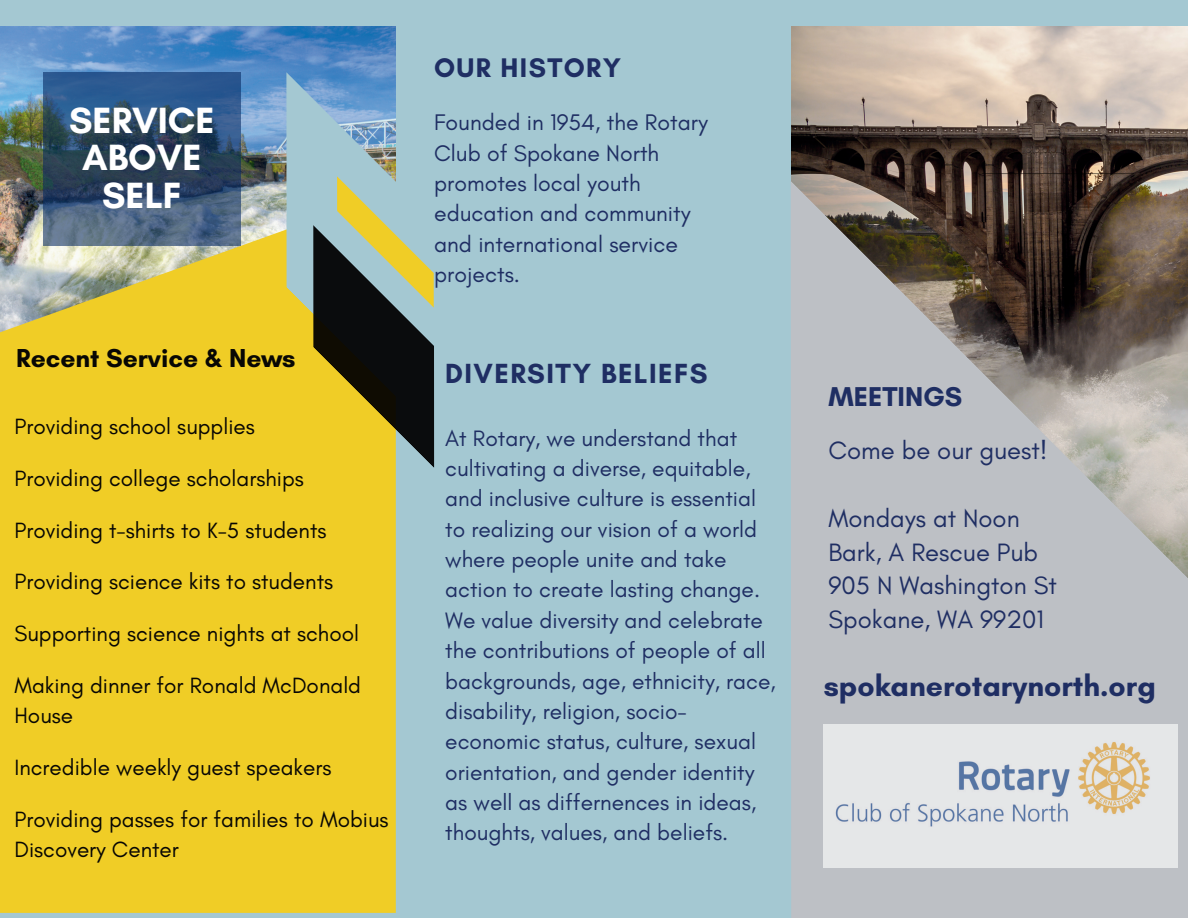
<style>
.page{position:relative;width:1188px;height:918px;background:#a4c8d2}
.page>*{position:absolute;margin:0;border:0;box-sizing:border-box;transform-origin:0 0}
.t1{font:700 37.2px/37.2px "Glacial Indifference";color:#fff;text-align:center}
.t2{font:700 30.15px "Glacial Indifference";color:#1f2e63}
.t3{font:700 28.2px "Glacial Indifference";letter-spacing:.05em;color:#1f2e63}
.t4{font:700 27.75px "Glacial Indifference";color:#1f2e63}
.t5{font:700 27.45px "Glacial Indifference";letter-spacing:.05em;color:#1f2e63}
.t6{font:700 26.4px "Glacial Indifference";color:#080704}
.t7{font:25.65px/33.8px "Glacial Indifference";color:#1f2e63}
.t8{font:22.95px/30.5px "Glacial Indifference";color:#1f2e63}
.t9{font:22.8px/30.3px "Glacial Indifference";color:#1f2e63}
.t10{font:22.5px/30.3px "Glacial Indifference";color:#080704}
</style>
<div class="page">
<img style="left:791px;top:26px;width:397px;height:155px">
<svg style="left:791px;top:181px;width:397px;height:737px;fill:#bdc0c5"></svg>
<hr style="left:982px;top:173px;width:152px;height:1px;background:#000">
<img style="left:0;top:26px;width:396px;height:164px">
<div style="left:0;top:190px;width:396px;height:723px;background:#f0cd26"></div>
<svg style="left:43px;top:72px;width:197px;height:173px"></svg>
<svg style="left:286px;top:72px;width:148px;height:396px"></svg>
<img style="left:824px;top:724px;width:354px;height:144px">
<h1 class="t1" style="left:69px;top:102px;width:147px">SERVICE<br>ABOVE<br>SELF</h1>
<p class="t6" style="left:16px;top:342px;width:281px">Recent Service &amp; News</p>
<p class="t10" style="left:14px;top:412px;width:242px">Providing school supplies</p>
<p class="t10" style="left:14px;top:464px;width:291px">Providing college scholarships</p>
<p class="t10" style="left:14px;top:515px;width:314px">Providing t-shirts to K-5 students</p>
<p class="t10" style="left:14px;top:567px;width:320px">Providing science kits to students</p>
<p class="t10" style="left:14px;top:619px;width:346px">Supporting science nights at school</p>
<p class="t10" style="left:14px;top:671px;width:348px">Making dinner for Ronald McDonald<br>House</p>
<p class="t10" style="left:14px;top:753px;width:318px">Incredible weekly guest speakers</p>
<p class="t10" style="left:14px;top:804px;width:376px">Providing passes for families to Mobius<br>Discovery Center</p>
<p class="t5" style="left:434px;top:50px;width:188px">OUR HISTORY</p>
<p class="t8" style="left:434px;top:108px;width:275px">Founded in 1954, the Rotary<br>Club of Spokane North promotes local youth education and community and international service projects.</p>
<p class="t3" style="left:445px;top:356px;width:264px">DIVERSITY BELIEFS</p>
<p class="t9" style="left:445px;top:423px;width:332px">At Rotary, we understand that cultivating a diverse, equitable, and inclusive culture is essential to realizing our vision of a world where people unite and take action to create lasting change.<br>We value diversity and celebrate the contributions of people of all backgrounds, age, ethnicity, race, disability, religion, socio&shy;economic status, culture, sexual orientation, and gender identity as well as differnences in ideas, thoughts, values, and beliefs.</p>
<p class="t4" style="left:828px;top:379px;width:135px">MEETINGS</p>
<p class="t7" style="left:828px;top:434px;width:221px">Come be our guest!</p>
<p class="t7" style="left:828px;top:502px;width:230px">Mondays at Noon<br>Bark, A Rescue Pub<br>905 N Washington St<br>Spokane, WA 99201</p>
<h2 class="t2" style="left:824px;top:667px;width:334px">spokanerotarynorth.org</h2>
</div>
